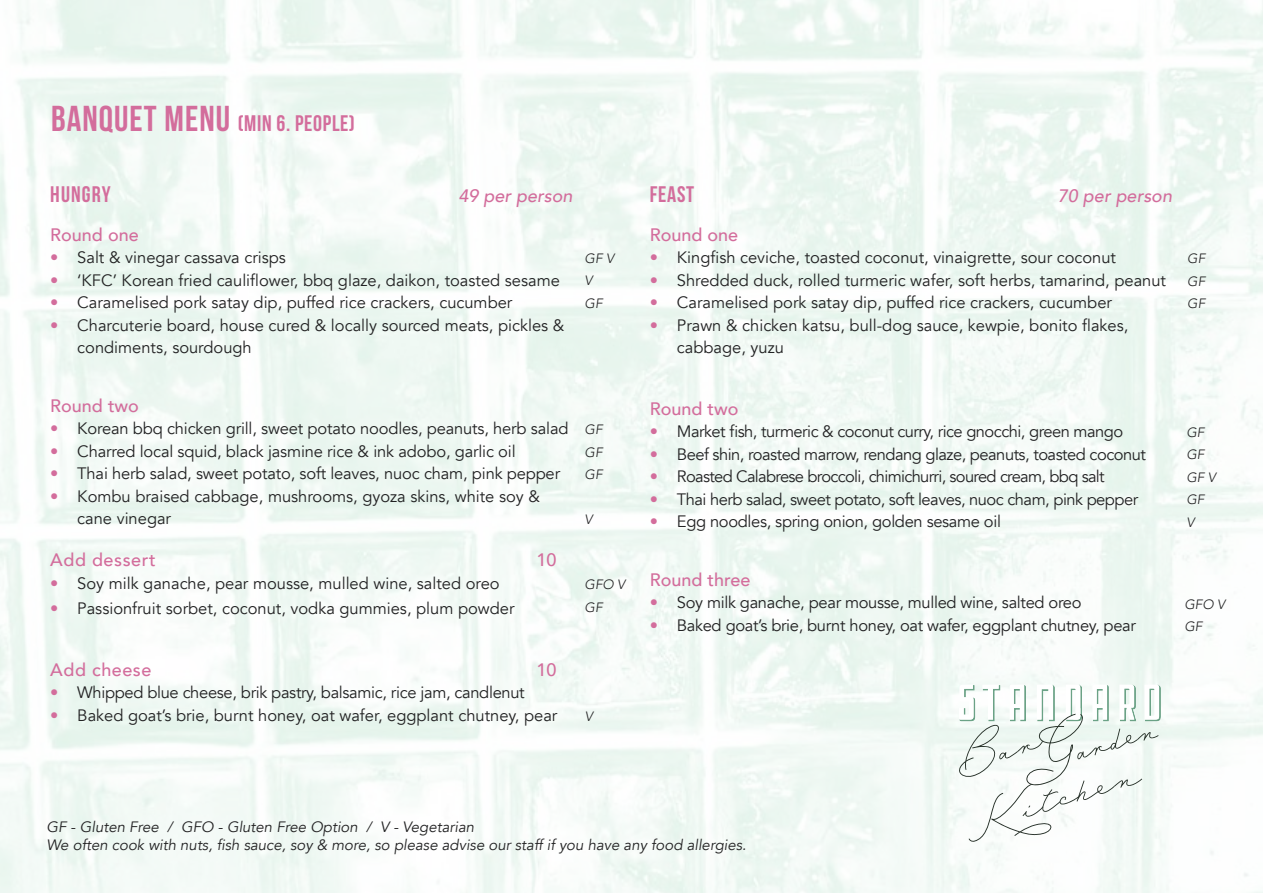
<style>
.page{position:relative;width:1263px;height:893px;background:#fff}
.page>*{position:absolute;margin:0;border:0;box-sizing:border-box;transform-origin:0 0}
.t1{font:22.5px "Bebas Neue";letter-spacing:.03em;color:#d36d9c}
.t2{font:500 18px "Avenir";color:#d36d9c}
.t3{font:italic 500 18px "Avenir";color:#d36d9c}
.t4{font:500 18px "Avenir";letter-spacing:.03em;color:#d36d9c}
.t5{font:16.5px/22.5px "Avenir";color:#222223}
.t6{font:16.5px "Avenir";letter-spacing:-.02em;color:#222223}
.t7{font:16.5px "Avenir";letter-spacing:-.03em;color:#222223}
.t8{font:16.5px "Avenir";letter-spacing:-.04em;color:#222223}
.t9{font:italic 15px/18px "Avenir";color:#222223}
.t10{font:italic 300 13.5px/22.5px "Avenir";color:#222223}
.s1{font-size:36px}
.s2{color:#d36d9c}
</style>
<div class="page">
<svg style="left:959px;top:685px;width:201px;height:157px"></svg>
<h1 class="t1" style="left:51px;top:111px;width:305px"><span class="s1">BANQUET MENU</span> (MIN 6. PEOPLE)</h1>
<h1 class="t1" style="left:50px;top:181px;width:62px">HUNGRY</h1>
<p class="t3" style="left:458px;top:185px;width:116px">49 per person</p>
<p class="t2" style="left:50px;top:219px;width:90px">Round one</p>
<p class="t5" style="left:50px;top:246px;width:237px"><span class="s2">•</span> Salt &amp; vinegar cassava crisps</p>
<p class="t5" style="left:50px;top:269px;width:511px"><span class="s2">•</span> ‘KFC’ Korean fried cauliflower, bbq glaze, daikon, toasted sesame</p>
<p class="t5" style="left:50px;top:291px;width:464px"><span class="s2">•</span> Caramelised pork satay dip, puffed rice crackers, cucumber</p>
<p class="t5" style="left:77px;top:314px;width:489px;text-indent:-27px"><span class="s2">•</span> Charcuterie board, house cured &amp; locally sourced meats, pickles &amp; condiments, sourdough</p>
<p class="t10" style="left:584px;top:247px;width:31px">GF V<br>V<br>GF</p>
<p class="t2" style="left:50px;top:390px;width:90px">Round two</p>
<p class="t5" style="left:50px;top:417px;width:520px"><span class="s2">•</span> Korean bbq chicken grill, sweet potato noodles, peanuts, herb salad</p>
<p class="t5" style="left:50px;top:440px;width:467px"><span class="s2">•</span> Charred local squid, black jasmine rice &amp; ink adobo, garlic oil</p>
<p class="t5" style="left:50px;top:462px;width:511px"><span class="s2">•</span> Thai herb salad, sweet potato, soft leaves, nuoc cham, pink pepper</p>
<p class="t5" style="left:77px;top:485px;width:464px;text-indent:-27px"><span class="s2">•</span> Kombu braised cabbage, mushrooms, gyoza skins, white soy &amp; cane vinegar</p>
<p class="t4" style="left:50px;top:544px;width:107px">Add dessert</p>
<p class="t2" style="left:536px;top:544px;width:22px">10</p>
<p class="t5" style="left:50px;top:572px;width:451px"><span class="s2">•</span> Soy milk ganache, pear mousse, mulled wine, salted oreo</p>
<p class="t5" style="left:50px;top:597px;width:466px"><span class="s2">•</span> Passionfruit sorbet, coconut, vodka gummies, plum powder</p>
<p class="t10" style="left:584px;top:418px;width:20px;text-align:justify">GF GF GF</p>
<p class="t10" style="left:584px;top:508px;width:10px">V</p>
<p class="t10" style="left:584px;top:573px;width:42px">GFO V<br>GF</p>
<p class="t4" style="left:50px;top:654px;width:103px">Add cheese</p>
<p class="t2" style="left:536px;top:654px;width:22px">10</p>
<p class="t6" style="left:50px;top:683px;width:476px"><span class="s2">•</span> Whipped blue cheese, brik pastry, balsamic, rice jam, candlenut</p>
<p class="t5" style="left:50px;top:704px;width:509px"><span class="s2">•</span> Baked goat’s brie, burnt honey, oat wafer, eggplant chutney, pear</p>
<p class="t10" style="left:585px;top:705px;width:10px">V</p>
<h1 class="t1" style="left:650px;top:181px;width:46px">FEAST</h1>
<p class="t3" style="left:1058px;top:185px;width:116px">70 per person</p>
<p class="t2" style="left:650px;top:219px;width:90px">Round one</p>
<p class="t5" style="left:650px;top:246px;width:468px"><span class="s2">•</span> Kingfish ceviche, toasted coconut, vinaigrette, sour coconut</p>
<p class="t5" style="left:650px;top:269px;width:518px"><span class="s2">•</span> Shredded duck, rolled turmeric wafer, soft herbs, tamarind, peanut</p>
<p class="t5" style="left:650px;top:291px;width:464px"><span class="s2">•</span> Caramelised pork satay dip, puffed rice crackers, cucumber</p>
<p class="t5" style="left:677px;top:314px;width:453px;text-indent:-27px"><span class="s2">•</span> Prawn &amp; chicken katsu, bull-dog sauce, kewpie, bonito flakes, cabbage, yuzu</p>
<p class="t10" style="left:1187px;top:247px;width:20px;text-align:justify">GF GF GF</p>
<p class="t2" style="left:650px;top:393px;width:90px">Round two</p>
<p class="t7" style="left:650px;top:422px;width:475px"><span class="s2">•</span> Market fish, turmeric &amp; coconut curry, rice gnocchi, green mango</p>
<p class="t7" style="left:650px;top:444px;width:497px"><span class="s2">•</span> Beef shin, roasted marrow, rendang glaze, peanuts, toasted coconut</p>
<p class="t8" style="left:650px;top:467px;width:456px"><span class="s2">•</span> Roasted Calabrese broccoli, chimichurri, soured cream, bbq salt</p>
<p class="t7" style="left:650px;top:489px;width:490px"><span class="s2">•</span> Thai herb salad, sweet potato, soft leaves, nuoc cham, pink pepper</p>
<p class="t6" style="left:650px;top:512px;width:353px"><span class="s2">•</span> Egg noodles, spring onion, golden sesame oil</p>
<p class="t2" style="left:650px;top:564px;width:102px">Round three</p>
<p class="t6" style="left:650px;top:593px;width:433px"><span class="s2">•</span> Soy milk ganache, pear mousse, mulled wine, salted oreo</p>
<p class="t6" style="left:650px;top:615px;width:487px"><span class="s2">•</span> Baked goat’s brie, burnt honey, oat wafer, eggplant chutney, pear</p>
<p class="t10" style="left:1186px;top:421px;width:31px">GF<br>GF<br>GF V<br>GF<br>V</p>
<p class="t10" style="left:1184px;top:593px;width:42px">GFO V<br>GF</p>
<p class="t9" style="left:46px;top:818px;width:701px">GF - Gluten Free / GFO - Gluten Free Option / V - Vegetarian<br>We often cook with nuts, fish sauce, soy &amp; more, so please advise our staff if you have any food allergies.</p>
</div>
